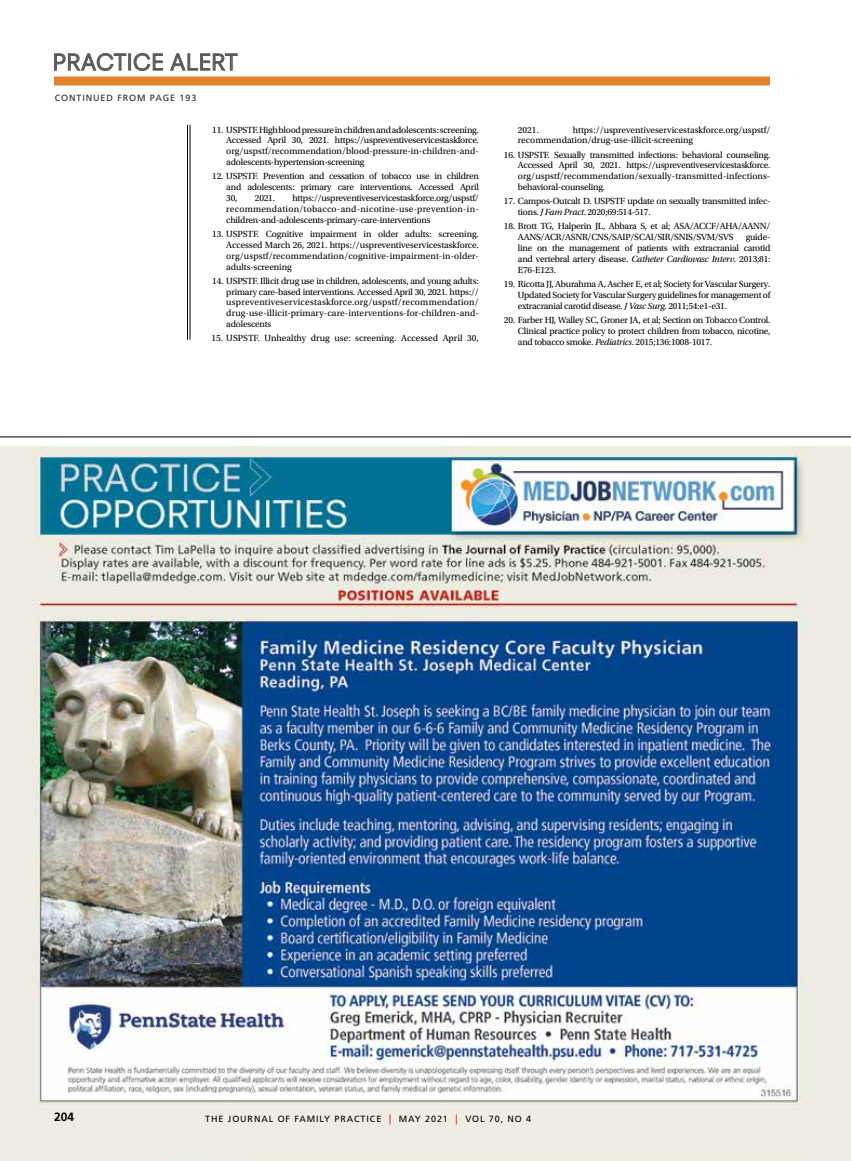
<style>
.page{position:relative;width:851px;height:1161px;background:#fff}
.page>*{position:absolute;margin:0;border:0;box-sizing:border-box;transform-origin:0 0}
.t1{font:21.75px "Neuzeit SLT Std";letter-spacing:.025em;color:#58595b}
.t2{font:700 12px "Frutiger LT Std";color:#000}
.t3{font:9.3px/10.8px "Utopia Std";letter-spacing:-.025em;color:#000;text-align:justify}
.t4{font:9.3px/10.8px "Utopia Std";color:#000}
.t5{font:9px "Frutiger LT Std";letter-spacing:.1em;color:#000}
.t6{font:9px "Frutiger LT Std";letter-spacing:.1em;color:#292829}
.s1{font-style:italic}
.s2{font-size:9.9px;color:#c4161c}
</style>
<div class="page">
<div style="left:54px;top:77px;width:716px;height:9px;background:#e1822e"></div>
<svg style="left:54px;top:53px;width:73px;height:18px"></svg>
<div style="left:128px;top:53px;width:3px;height:18px;border:1px solid #58595b"></div>
<svg style="left:133px;top:53px;width:30px;height:18px"></svg>
<svg style="left:170px;top:53px;width:68px;height:18px"></svg>
<hr style="left:190px;top:125px;width:1px;height:215px;background:#000">
<hr style="left:187px;top:125px;width:1px;height:215px;background:#000">
<hr style="left:0;top:437px;width:850px;height:1px;background:#000">
<img style="left:0;top:447px;width:850px;height:714px">
<h1 class="t1" style="left:53px;top:49px;width:186px">PRACTICE ALERT</h1>
<p class="t6" style="left:55px;top:92px;width:143px">CONTINUED FROM PAGE 193</p>
<p class="t3" style="left:226px;top:124px;width:254px;text-indent:-14px">11. USPSTF. High blood pressure in children and adolescents: screening.<br>Accessed April 30, 2021. https://uspreventiveservicestaskforce. org/uspstf/recommendation/blood-pressure-in-children-and&shy;adolescents-hypertension-screening</p>
<p class="t3" style="left:226px;top:171px;width:254px;text-indent:-14px">12. USPSTF. Prevention and cessation of tobacco use in children and adolescents: primary care interventions. Accessed April 30,</p>
<p class="t3" style="left:226px;top:193px;width:254px;text-indent:66px">https://uspreventiveservicestaskforce.org/uspstf/ recommendation/tobacco-and-nicotine-use-prevention-in&shy;children-and-adolescents-primary-care-interventions</p>
<p class="t3" style="left:226px;top:229px;width:254px;text-indent:-14px">13. USPSTF. Cognitive impairment in older adults: screening.<br>Accessed March 26, 2021. https://uspreventiveservicestaskforce. org/uspstf/recommendation/cognitive-impairment-in-older&shy;adults-screening</p>
<p class="t3" style="left:226px;top:275px;width:254px;text-indent:-14px">14. USPSTF. Illicit drug use in children, adolescents, and young adults: primary care-based interventions. Accessed April 30, 2021. https:// uspreventiveservicestaskforce.org/uspstf/recommendation/ drug-use-illicit-primary-care-interventions-for-children-and&shy;adolescents</p>
<p class="t4" style="left:211px;top:333px;width:269px">15. USPSTF. Unhealthy drug use: screening. Accessed April 30,</p>
<p class="t3" style="left:255px;top:193px;width:22px">2021.</p>
<p class="t4" style="left:518px;top:124px;width:254px;text-indent:55px">https://uspreventiveservicestaskforce.org/uspstf/ recommendation/drug-use-illicit-screening</p>
<p class="t3" style="left:518px;top:149px;width:254px;text-indent:-14px">16. USPSTF. Sexually transmitted infections: behavioral counseling.<br>Accessed April 30, 2021. https://uspreventiveservicestaskforce. org/uspstf/recommendation/sexually-transmitted-infections&shy;behavioral-counseling.</p>
<p class="t3" style="left:518px;top:196px;width:254px;text-indent:-14px">17. Campos-Outcalt D. USPSTF update on sexually transmitted infec&shy;tions. <span class="s1">J Fam Pract</span>. 2020;69:514-517.</p>
<p class="t3" style="left:518px;top:221px;width:254px;text-indent:-14px">18. Brott TG, Halperin JL, Abbara S, et al; ASA/ACCF/AHA/AANN/<br>AANS/ACR/ASNR/CNS/SAIP/SCAI/SIR/SNIS/SVM/SVS</p>
<p class="t3" style="left:518px;top:124px;width:23px">2021.</p>
<p class="t3" style="left:518px;top:232px;width:254px;text-indent:228px">guide&shy;line on the management of patients with extracranial carotid and vertebral artery disease. <span class="s1">Catheter Cardiovasc Interv</span>. 2013;81:<br>E76-E123.</p>
<p class="t3" style="left:518px;top:279px;width:254px;text-indent:-14px">19. Ricotta JJ, Aburahma A, Ascher E, et al; Society for Vascular Surgery.<br>Updated Society for Vascular Surgery guidelines for management of extracranial carotid disease. <span class="s1">J Vasc Surg</span>. 2011;54:e1-e31.</p>
<p class="t3" style="left:518px;top:315px;width:254px;text-indent:-14px">20. Farber HJ, Walley SC, Groner JA, et al; Section on Tobacco Control.<br>Clinical practice policy to protect children from tobacco, nicotine, and tobacco smoke. <span class="s1">Pediatrics</span>. 2015;136:1008-1017.</p>
<p class="t2" style="left:54px;top:1110px;width:22px">204</p>
<p class="t5" style="left:205px;top:1113px;width:327px">THE JOURNAL OF FAMILY PRACTICE <span class="s2">|</span> MAY 2021 <span class="s2">|</span> VOL 70, NO 4</p>
</div>
